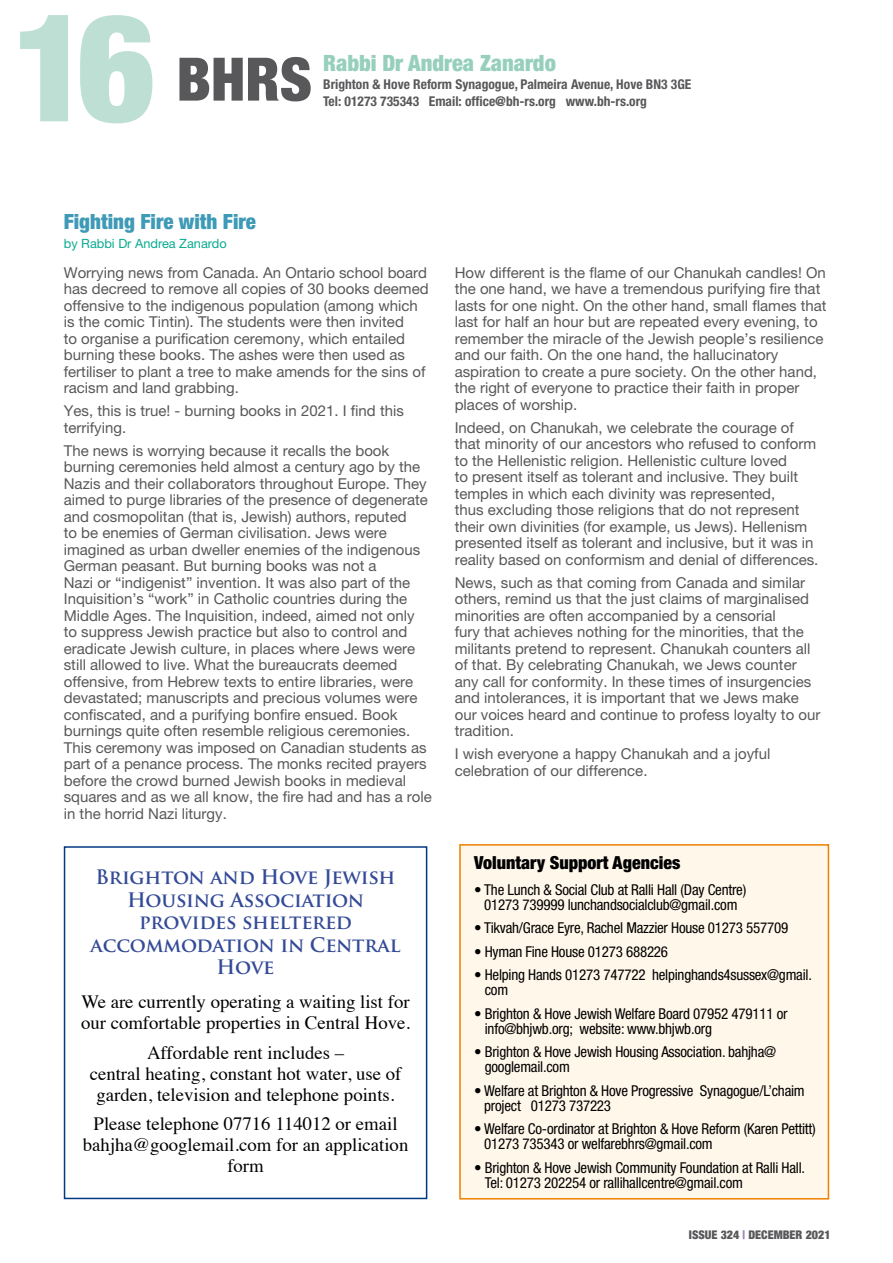
<style>
.page{position:relative;width:893px;height:1263px;background:#fff}
.page>*{position:absolute;margin:0;border:0;box-sizing:border-box;transform-origin:0 0}
.t1{font:900 condensed 150px "Helvetica Neue";color:#bee0d4}
.t2{font:900 condensed 60px "Helvetica Neue";color:#58585a}
.t3{font:900 condensed 22.5px "Helvetica Neue";color:#97cfbd}
.t4{font:900 condensed 21px "Helvetica Neue";color:#3e9ab6}
.t5{font:700 19.5px/22.5px "Trajan Pro";letter-spacing:-.01em;color:#334a97;text-align:center}
.t6{font:18.75px/21px "Times";color:#000;text-align:center}
.t7{font:900 condensed 18px "Helvetica Neue";color:#000}
.t8{font:15px/16.5px "Helvetica Neue LT Pro";color:#58585a}
.t9{font:condensed 15px/15px "Helvetica Neue";letter-spacing:-.015em;color:#000}
.t10{font:700 condensed 13.5px/16.5px "Helvetica Neue";color:#58585a}
.t11{font:12.75px "Helvetica Neue";color:#0aab91}
.t12{font:900 condensed 12px "Helvetica Neue";color:#58585a}
.s1{color:#9782b7}
</style>
<div class="page">
<div style="left:64px;top:846px;width:363px;height:353px;background:#fff;border:2px solid #003882"></div>
<div style="left:459px;top:844px;width:370px;height:355px;background:#fff7ea;border:2px solid #ee7f00"></div>
<h1 class="t1" style="left:13px;top:-25px;width:144px">16</h1>
<h2 class="t2" style="left:176px;top:42px;width:137px">BHRS</h2>
<h3 class="t3" style="left:323px;top:49px;width:234px">Rabbi Dr Andrea Zanardo</h3>
<p class="t10" style="left:323px;top:76px;width:370px">Brighton &amp; Hove Reform Synagogue, Palmeira Avenue, Hove BN3 3GE<br>Tel: 01273 735343 Email: office@bh-rs.org www.bh-rs.org</p>
<h3 class="t4" style="left:64px;top:208px;width:194px">Fighting Fire with Fire</h3>
<p class="t11" style="left:64px;top:236px;width:164px">by Rabbi Dr Andrea Zanardo</p>
<p class="t8" style="left:64px;top:264px;width:366px">Worrying news from Canada. An Ontario school board has decreed to remove all copies of 30 books deemed offensive to the indigenous population (among which is the comic Tintin). The students were then invited<br>to organise a purification ceremony, which entailed burning these books. The ashes were then used as fertiliser to plant a tree to make amends for the sins of racism and land grabbing.</p>
<p class="t8" style="left:64px;top:402px;width:342px">Yes, this is true! - burning books in 2021. I find this terrifying.</p>
<p class="t8" style="left:64px;top:442px;width:370px">The news is worrying because it recalls the book burning ceremonies held almost a century ago by the Nazis and their collaborators throughout Europe. They aimed to purge libraries of the presence of degenerate and cosmopolitan (that is, Jewish) authors, reputed<br>to be enemies of German civilisation. Jews were imagined as urban dweller enemies of the indigenous German peasant. But burning books was not a<br>Nazi or “indigenist” invention. It was also part of the Inquisition’s “work” in Catholic countries during the Middle Ages. The Inquisition, indeed, aimed not only<br>to suppress Jewish practice but also to control and eradicate Jewish culture, in places where Jews were still allowed to live. What the bureaucrats deemed offensive, from Hebrew texts to entire libraries, were devastated; manuscripts and precious volumes were confiscated, and a purifying bonfire ensued. Book burnings quite often resemble religious ceremonies.<br>This ceremony was imposed on Canadian students as part of a penance process. The monks recited prayers before the crowd burned Jewish books in medieval squares and as we all know, the fire had and has a role in the horrid Nazi liturgy.</p>
<h3 class="t5" style="left:91px;top:866px;width:311px">Brighton and Hove Jewish<br>Housing Association provides sheltered accommodation in Central<br>Hove</h3>
<p class="t6" style="left:81px;top:990px;width:331px;text-align:left">We are currently operating a waiting list for our comfortable properties in Central Hove.</p>
<p class="t6" style="left:90px;top:1040px;width:313px">Affordable rent includes –<br>central heating, constant hot water, use of garden, television and telephone points.</p>
<p class="t6" style="left:83px;top:1112px;width:327px">Please telephone 07716 114012 or email bahjha@googlemail.com for an application form</p>
<p class="t8" style="left:455px;top:264px;width:373px">How different is the flame of our Chanukah candles! On the one hand, we have a tremendous purifying fire that lasts for one night. On the other hand, small flames that last for half an hour but are repeated every evening, to remember the miracle of the Jewish people’s resilience and our faith. On the one hand, the hallucinatory aspiration to create a pure society. On the other hand, the right of everyone to practice their faith in proper places of worship.</p>
<p class="t8" style="left:455px;top:419px;width:365px">Indeed, on Chanukah, we celebrate the courage of that minority of our ancestors who refused to conform to the Hellenistic religion. Hellenistic culture loved<br>to present itself as tolerant and inclusive. They built temples in which each divinity was represented,<br>thus excluding those religions that do not represent their own divinities (for example, us Jews). Hellenism presented itself as tolerant and inclusive, but it was in reality based on conformism and denial of differences.</p>
<p class="t8" style="left:455px;top:574px;width:367px">News, such as that coming from Canada and similar others, remind us that the just claims of marginalised minorities are often accompanied by a censorial<br>fury that achieves nothing for the minorities, that the militants pretend to represent. Chanukah counters all of that. By celebrating Chanukah, we Jews counter any call for conformity. In these times of insurgencies and intolerances, it is important that we Jews make our voices heard and continue to profess loyalty to our tradition.</p>
<p class="t8" style="left:455px;top:745px;width:317px">I wish everyone a happy Chanukah and a joyful celebration of our difference.</p>
<p class="t7" style="left:474px;top:852px;width:208px">Voluntary Support Agencies</p>
<p class="t9" style="left:474px;top:882px;width:274px;text-align:center">• The Lunch &amp; Social Club at Ralli Hall (Day Centre)<br>01273 739999 lunchandsocialclub@gmail.com</p>
<p class="t9" style="left:474px;top:920px;width:316px">• Tikvah/Grace Eyre, Rachel Mazzier House 01273 557709</p>
<p class="t9" style="left:474px;top:944px;width:196px">• Hyman Fine House 01273 688226</p>
<p class="t9" style="left:485px;top:967px;width:329px;text-indent:-11px">• Helping Hands 01273 747722 helpinghands4sussex@gmail. com</p>
<p class="t9" style="left:485px;top:1006px;width:304px;text-indent:-11px">• Brighton &amp; Hove Jewish Welfare Board 07952 479111 or info@bhjwb.org; website: www.bhjwb.org</p>
<p class="t9" style="left:485px;top:1044px;width:293px;text-indent:-11px">• Brighton &amp; Hove Jewish Housing Association. bahjha@ googlemail.com</p>
<p class="t9" style="left:484px;top:1083px;width:322px;text-indent:-10px">• Welfare at Brighton &amp; Hove Progressive Synagogue/L’chaim project 01273 737223</p>
<p class="t9" style="left:484px;top:1121px;width:333px;text-indent:-10px">• Welfare Co-ordinator at Brighton &amp; Hove Reform (Karen Pettitt)<br>01273 735343 or welfarebhrs@gmail.com</p>
<p class="t9" style="left:485px;top:1160px;width:322px;text-indent:-11px">• Brighton &amp; Hove Jewish Community Foundation at Ralli Hall.<br>Tel: 01273 202254 or rallihallcentre@gmail.com</p>
<p class="t12" style="left:689px;top:1227px;width:143px">issue 324 <span class="s1">|</span> december 2021</p>
</div>
